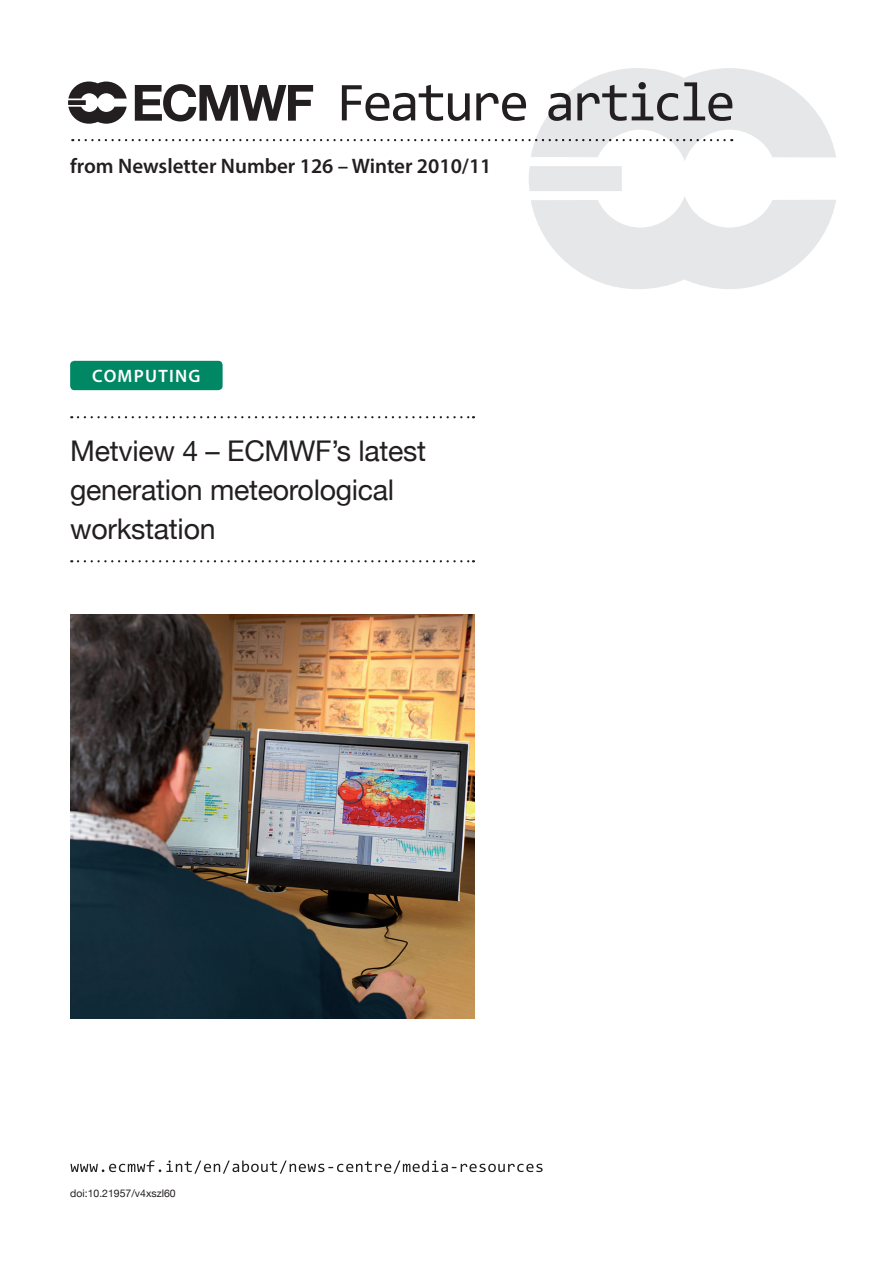
<style>
.page{position:relative;width:893px;height:1263px;background:#fff}
.page>*{position:absolute;margin:0;border:0;box-sizing:border-box;transform-origin:0 0}
.t1{font:28.5px/39px "Helvetica Neue";letter-spacing:-.01em;color:#231f20}
.t2{font:600 21px "Myriad Pro";color:#231f20}
.t3{font:600 18px "Myriad Pro";letter-spacing:.07em;color:#fff}
.t4{font:10.5px "Helvetica Neue";color:#231f20}
</style>
<div class="page">
<div style="left:70px;top:361px;width:153px;height:29px;background:#008764;border-radius:4px"></div>
<img style="left:70px;top:614px;width:404px;height:404px">
<svg style="left:68px;top:68px;width:768px;height:221px"></svg>
<svg style="left:70px;top:1160px;width:473px;height:14px"></svg>
<svg style="left:78px;top:416px;width:396px;height:2px"></svg>
<svg style="left:78px;top:560px;width:396px;height:2px"></svg>
<p class="t2" style="left:70px;top:153px;width:423px">from Newsletter Number 126 – Winter 2010/11</p>
<p class="t3" style="left:92px;top:365px;width:110px">COMPUTING</p>
<p class="t1" style="left:70px;top:433px;width:358px">Metview 4 – ECMWF’s latest generation meteorological workstation</p>
<p class="t4" style="left:70px;top:1186px;width:107px">doi:10.21957/v4xszl60</p>
</div>
